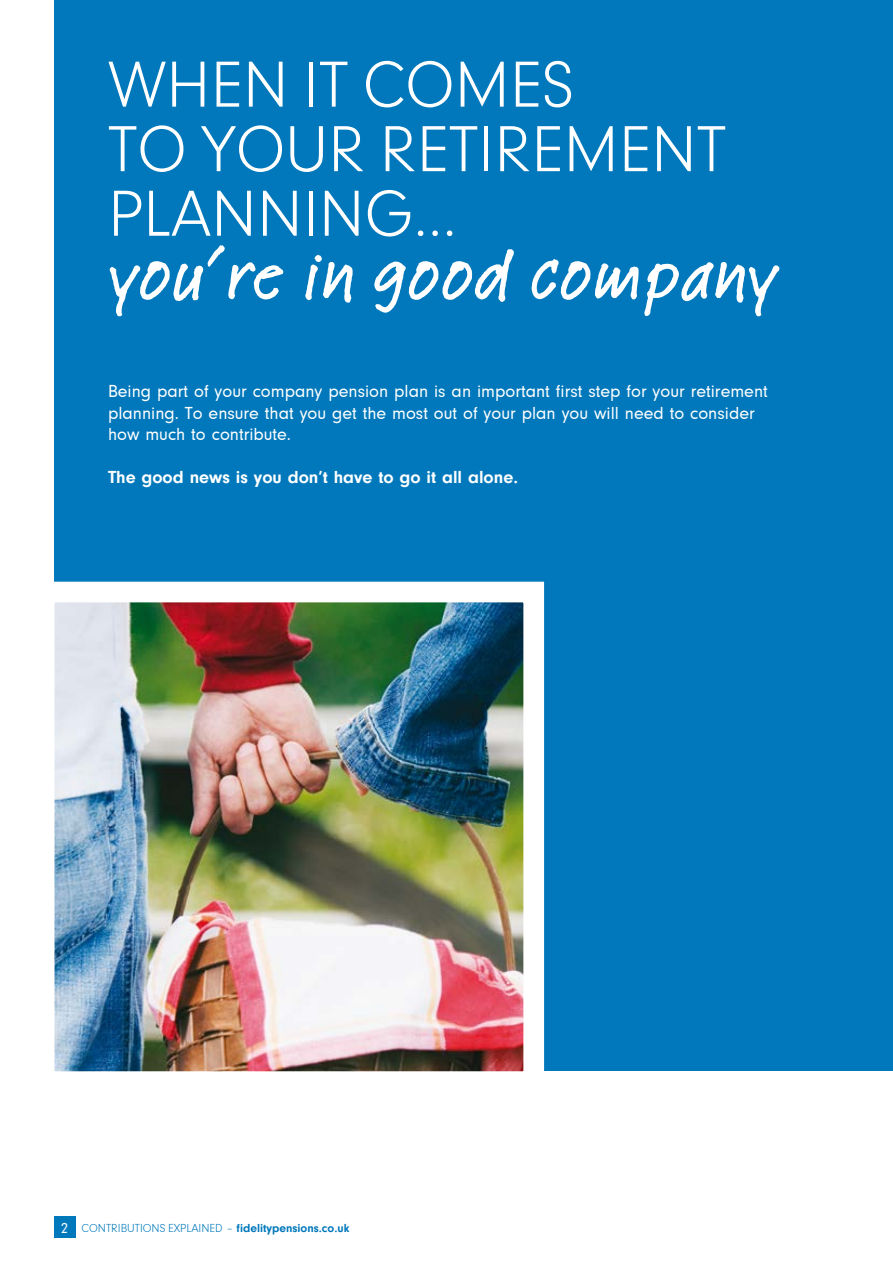
<style>
.page{position:relative;width:893px;height:1263px;background:#fff}
.page>*{position:absolute;margin:0;border:0;box-sizing:border-box;transform-origin:0 0}
.t1{font:500 73.5px "Feltpen LT";color:#fff}
.t2{font:300 67.5px/64.5px "Neuzeit Gro";color:#fff}
.t3{font:18px/21.6px "Neuzeit Gro";color:#fff}
.t4{font:700 18px "Neuzeit Gro";color:#fff}
.t5{font:300 12px "Neuzeit Gro";color:#0078bb}
.s1{font-weight:400;font-size:15px;color:#fff}
.s2{font-weight:700}
</style>
<div class="page">
<div style="left:54px;top:1216px;width:21px;height:21px;background:#0079bc"></div>
<div style="left:54px;top:0;width:839px;height:1071px;background:#0078bb"></div>
<img style="left:56px;top:604px;width:466px;height:466px">
<div style="left:34px;top:582px;width:510px;height:510px;border:21px solid #fff"></div>
<h2 class="t2" style="left:108px;top:54px;width:620px">WHEN IT COMES<br>TO YOUR RETIREMENT<br>PLANNING...</h2>
<h1 class="t1" style="left:108px;top:225px;width:670px">you’re in good company</h1>
<p class="t3" style="left:108px;top:381px;width:661px">Being part of your company pension plan is an important first step for your retirement planning. To ensure that you get the most out of your plan you will need to consider how much to contribute.</p>
<p class="t4" style="left:108px;top:467px;width:412px">The good news is you don’t have to go it all alone.</p>
<p class="t5" style="left:61px;top:1222px;width:290px"><span class="s1">2</span> CONTRIBUTIONS EXPLAINED – <span class="s2">fidelitypensions.co.uk</span></p>
</div>
